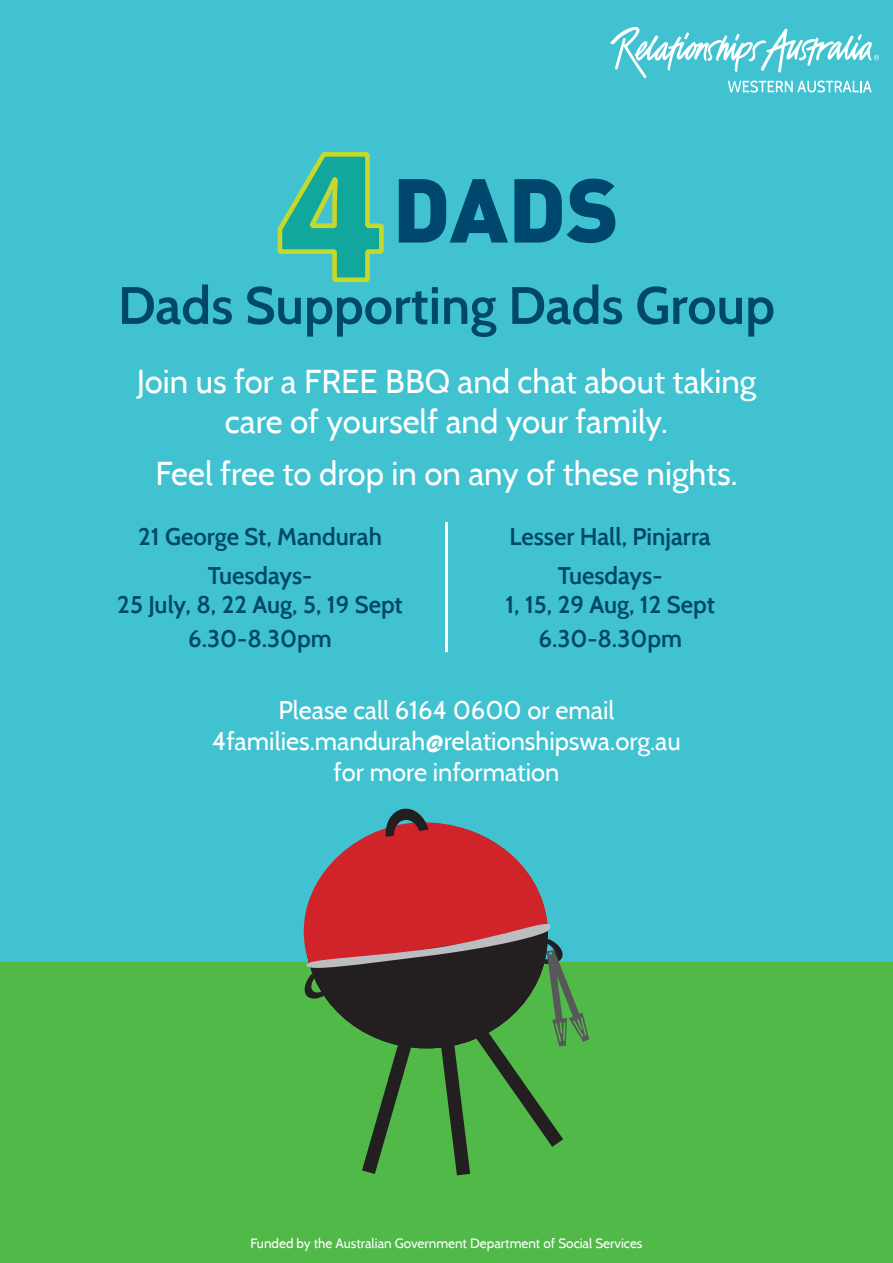
<style>
.page{position:relative;width:893px;height:1263px;background:#fff}
.page>*{position:absolute;margin:0;border:0;box-sizing:border-box;transform-origin:0 0}
.t1{font:600 52.5px "Cabin";color:#00476d}
.t2{font:33px/39.6px "Cabin";color:#fff;text-align:center}
.t3{font:25.5px/30.6px "Cabin";color:#fff;text-align:center}
.t4{font:600 24px/38.2px "Cabin";color:#00476d;text-align:center}
.t5{font:13.5px "Cabin";color:#fff}
</style>
<div class="page">
<div style="left:0;top:952px;width:893px;height:311px;background:#51b948"></div>
<div style="left:0;top:0;width:893px;height:961px;background:#40c2d1"></div>
<svg style="left:399px;top:179px;width:109px;height:64px"></svg>
<svg style="left:514px;top:179px;width:101px;height:64px"></svg>
<svg style="left:278px;top:152px;width:106px;height:130px"></svg>
<svg style="left:610px;top:27px;width:269px;height:66px"></svg>
<svg style="left:284px;top:822px;width:262px;height:140px;fill:#d1232a"></svg>
<svg style="left:385px;top:808px;width:44px;height:30px"></svg>
<svg style="left:302px;top:912px;width:287px;height:263px"></svg>
<hr style="left:445px;top:522px;width:3px;height:130px;background:#fff">
<h1 class="t1" style="left:118px;top:274px;width:659px">Dads Supporting Dads Group</h1>
<h2 class="t2" style="left:137px;top:362px;width:621px">Join us for a FREE BBQ and chat about taking care of yourself and your family.</h2>
<h2 class="t2" style="left:155px;top:454px;width:584px">Feel free to drop in on any of these nights.</h2>
<p class="t4" style="left:138px;top:518px;width:245px">21 George St, Mandurah<br>Tuesdays-</p>
<p class="t4" style="left:117px;top:588px;width:287px;line-height:34px">25 July, 8, 22 Aug, 5, 19 Sept<br>6.30-8.30pm</p>
<p class="t4" style="left:510px;top:518px;width:203px">Lesser Hall, Pinjarra<br>Tuesdays-</p>
<p class="t4" style="left:505px;top:588px;width:211px;line-height:34px">1, 15, 29 Aug, 12 Sept<br>6.30-8.30pm</p>
<p class="t3" style="left:212px;top:695px;width:470px">Please call 6164 0600 or email<br>4families.mandurah@relationshipswa.org.au for more information</p>
<p class="t5" style="left:250px;top:1235px;width:394px">Funded by the Australian Government Department of Social Services</p>
</div>
